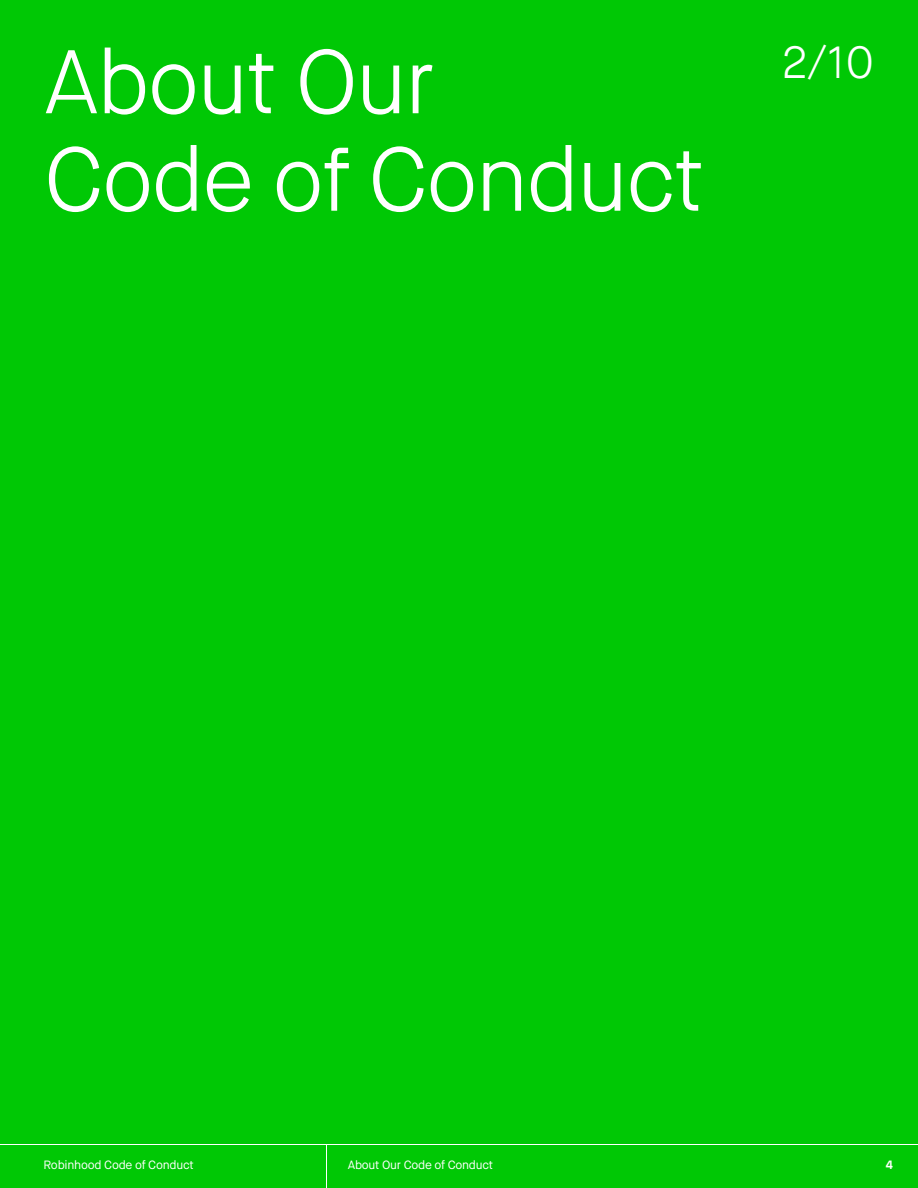
<style>
.page{position:relative;width:918px;height:1188px;background:#00c805}
.page>*{position:absolute;margin:0;border:0;box-sizing:border-box;transform-origin:0 0}
.t1{font:300 90px/97.5px "Capsule Sans";letter-spacing:-.03em;color:#fff}
.t2{font:300 45px "Capsule Sans";color:#fff}
.t3{font:12px "Capsule Sans";letter-spacing:-.02em;color:#fff}
.t4{font:700 12px "Capsule Sans";color:#fff}
</style>
<div class="page">
<hr style="left:0;top:1144px;width:918px;height:1px;background:#fff">
<hr style="left:326px;top:1144px;width:1px;height:44px;background:#fff">
<h1 class="t1" style="left:44px;top:34px;width:663px">About Our<br>Code of Conduct</h1>
<h2 class="t2" style="left:782px;top:35px;width:94px">2/10</h2>
<p class="t3" style="left:44px;top:1158px;width:152px">Robinhood Code of Conduct</p>
<p class="t3" style="left:348px;top:1158px;width:147px">About Our Code of Conduct</p>
<p class="t4" style="left:886px;top:1158px;width:9px">4</p>
</div>
